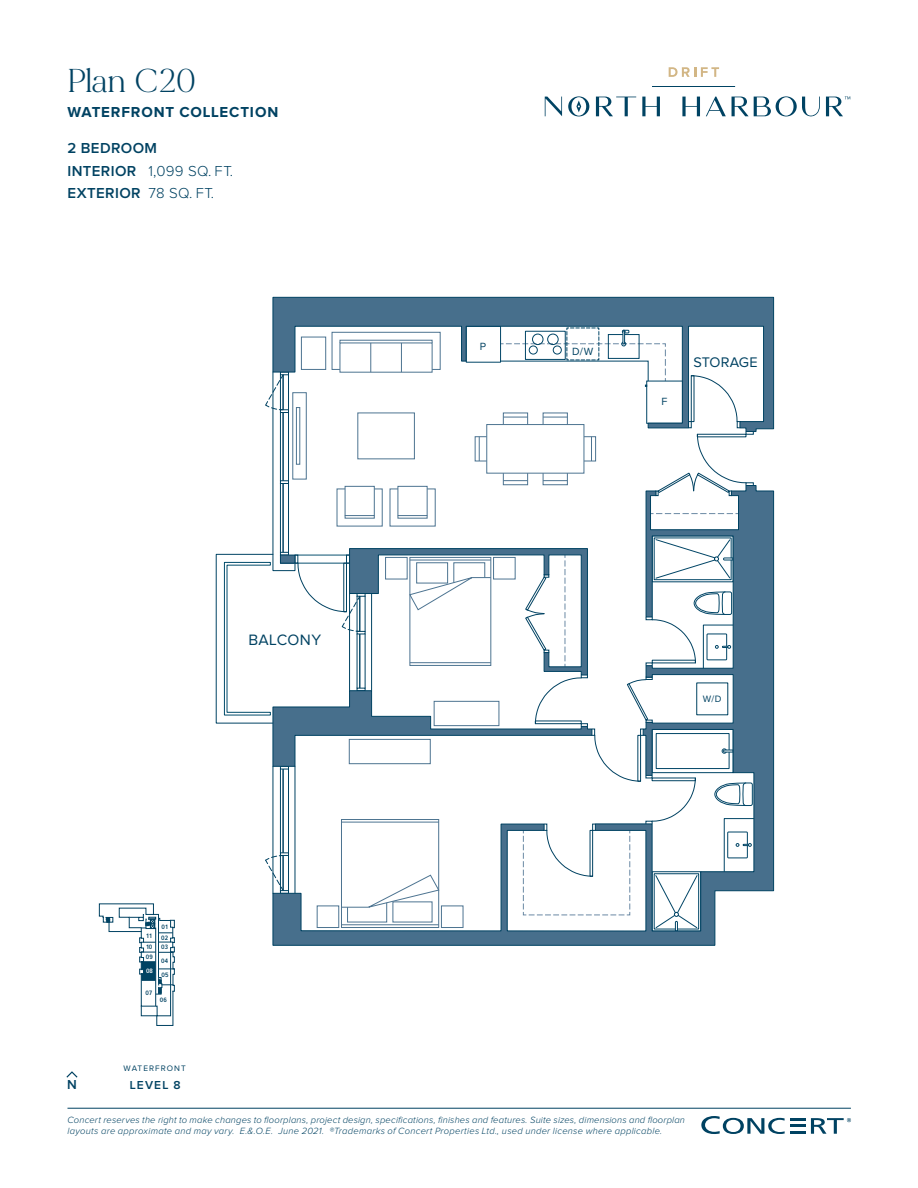
<style>
.page{position:relative;width:918px;height:1188px;background:#fff}
.page>*{position:absolute;margin:0;border:0;box-sizing:border-box;transform-origin:0 0}
.t1{font:33px "MADE Mirage";color:#004262}
.t2{font:15.6px "Proxima Nova";letter-spacing:.025em;color:#004262}
.t3{font:600 15px/22.5px "Proxima Nova";letter-spacing:.03em;color:#004262}
.t4{font:700 15px "Proxima Nova";letter-spacing:.055em;color:#004262}
.t5{font:14.4px "Proxima Nova";letter-spacing:.005em;color:#004262}
.t6{font:600 13.5px "Proxima Nova";color:#004262}
.t7{font:600 12px "Proxima Nova";letter-spacing:.1em;color:#004262}
.t8{font:10.8px "Proxima Nova";color:#004262}
.t9{font:9.6px "Proxima Nova";color:#004262}
.t10{font:italic 300 9.3px/11.2px "Proxima Nova";letter-spacing:.02em;color:#004262}
.t11{font:8.25px "Proxima Nova";letter-spacing:.125em;color:#004262}
.t12{font:600 6.6px/14px "Proxima Nova Cond";letter-spacing:.035em;color:#004262}
.s1{font-weight:300}
.s2{color:#fff}
</style>
<div class="page">
<svg style="left:66px;top:1071px;width:12px;height:7px"></svg>
<svg style="left:99px;top:903px;width:76px;height:123px"></svg>
<svg style="left:272px;top:297px;width:502px;height:135px;background:#517792"></svg>
<svg style="left:272px;top:485px;width:502px;height:461px;background:#577c96"></svg>
<svg style="left:224px;top:328px;width:530px;height:603px"></svg>
<div style="left:280px;top:555px;width:15px;height:8px;background:#476f8c"></div>
<div style="left:280px;top:555px;width:15px;height:8px;border:1px solid #004262"></div>
<hr style="left:653px;top:86px;width:82px;height:1px;background:#004363">
<svg style="left:669px;top:67px;width:50px;height:10px"></svg>
<svg style="left:545px;top:97px;width:17px;height:19px"></svg>
<svg style="left:596px;top:97px;width:40px;height:19px"></svg>
<svg style="left:642px;top:97px;width:18px;height:19px"></svg>
<svg style="left:568px;top:96px;width:21px;height:20px"></svg>
<svg style="left:682px;top:97px;width:18px;height:19px"></svg>
<svg style="left:706px;top:97px;width:20px;height:19px"></svg>
<svg style="left:732px;top:96px;width:88px;height:20px"></svg>
<svg style="left:826px;top:96px;width:24px;height:20px"></svg>
<hr style="left:68px;top:1108px;width:783px;height:1px;background:#004262">
<hr style="left:790px;top:1118px;width:15px;height:3px;background:#004262">
<hr style="left:790px;top:1124px;width:15px;height:3px;background:#004262">
<hr style="left:790px;top:1131px;width:15px;height:3px;background:#004262">
<svg style="left:701px;top:1116px;width:84px;height:18px"></svg>
<svg style="left:811px;top:1118px;width:40px;height:16px"></svg>
<p class="t1" style="left:68px;top:60px;width:130px">Plan C20</p>
<h3 class="t4" style="left:68px;top:105px;width:212px">WATERFRONT COLLECTION</h3>
<p class="t3" style="left:68px;top:137px;width:167px">2 BEDROOM<br>INTERIOR <span class="s1">1,099 SQ. FT.<br></span>EXTERIOR <span class="s1">78 SQ. FT.</span></p>
<p class="t8" style="left:480px;top:341px;width:8px">P</p>
<p class="t8" style="left:572px;top:347px;width:23px">D/W</p>
<p class="t8" style="left:662px;top:396px;width:7px">F</p>
<p class="t5" style="left:693px;top:356px;width:66px">STORAGE</p>
<p class="t2" style="left:248px;top:632px;width:74px">BALCONY</p>
<p class="t9" style="left:703px;top:694px;width:20px">W/D</p>
<p class="t12" style="left:161px;top:922px;width:9px;line-height:10.5px">01<br>02</p>
<p class="t12" style="left:161px;top:940px;width:9px;text-align:justify">03<br>04<br>05</p>
<p class="t12" style="left:160px;top:993px;width:9px">06</p>
<p class="t12" style="left:146px;top:931px;width:7px;line-height:11.1px">11<br>10</p>
<p class="t12" style="left:146px;top:950px;width:9px">09<br><span class="s2">08</span></p>
<p class="t12" style="left:146px;top:986px;width:8px">07</p>
<h3 class="t6" style="left:67px;top:1079px;width:11px">N</h3>
<p class="t11" style="left:124px;top:1065px;width:64px">WATERFRONT</p>
<p class="t7" style="left:130px;top:1080px;width:52px">LEVEL 8</p>
<p class="t10" style="left:68px;top:1114px;width:619px">Concert reserves the right to make changes to floorplans, project design, specifications, finishes and features. Suite sizes, dimensions and floorplan layouts are approximate and may vary. E.&amp;.O.E. June 2021. ®Trademarks of Concert Properties Ltd., used under license where applicable.</p>
</div>
